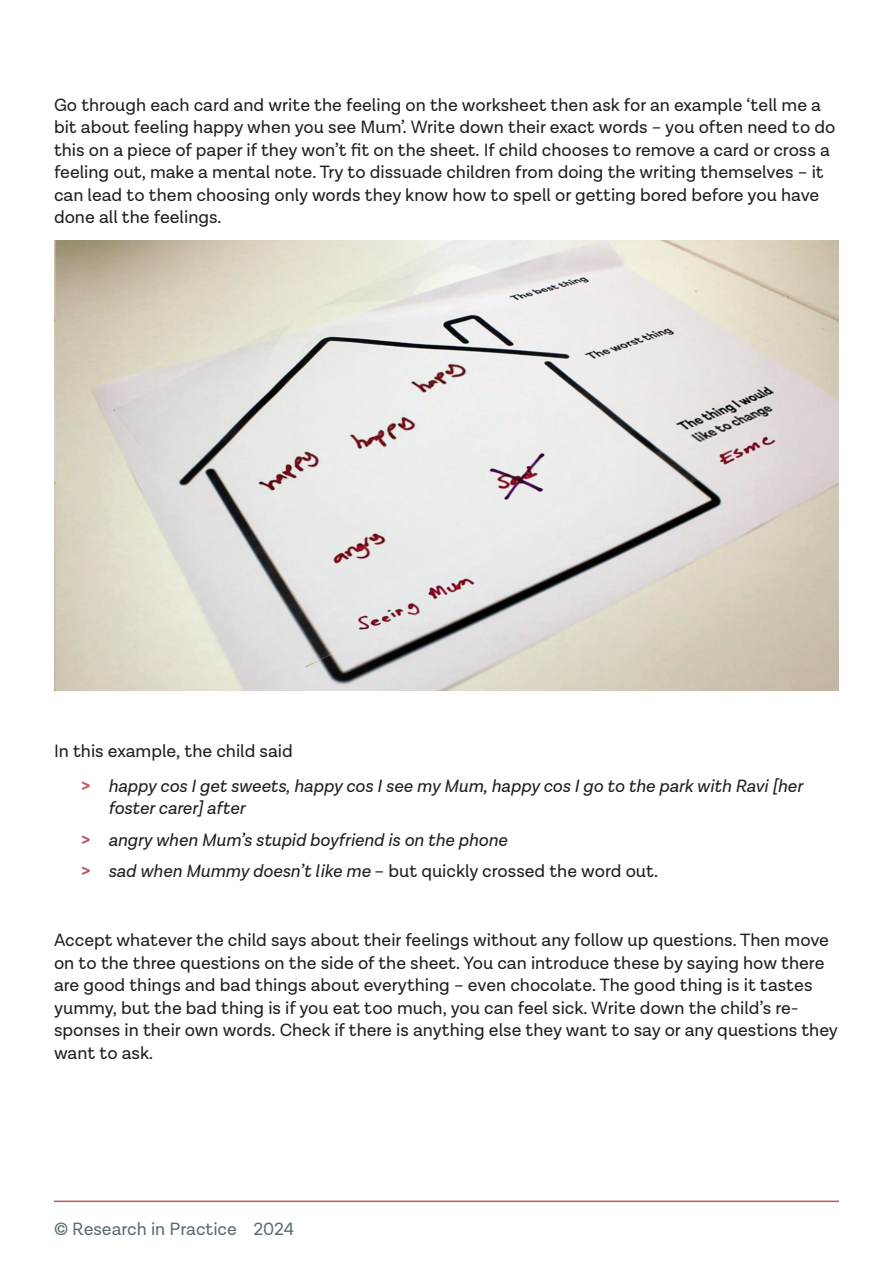
<style>
.page{position:relative;width:893px;height:1263px;background:#fff}
.page>*{position:absolute;margin:0;border:0;box-sizing:border-box;transform-origin:0 0}
.List_Paragraph{font:18px/22.5px "Lota Grotesque Alt 1";color:#231f20}
.List_Paragraph-2{font:italic 18px/22.5px "Lota Grotesque Alt 1";color:#231f20}
.t1{font:18px "Lota Grotesque Alt 1";color:#5e6d75}
.s1{font-weight:700;font-style:normal;color:#bc575b}
.s2{font-weight:700;color:#bc575b}
.s3{font-style:italic}
</style>
<div class="page">
<hr style="left:54px;top:1200px;width:785px;height:2px;background:#bc575b">
<img style="left:54px;top:240px;width:785px;height:450px">
<p class="List_Paragraph" style="left:54px;top:94px;width:783px">Go through each card and write the feeling on the worksheet then ask for an example ‘tell me a bit about feeling happy when you see Mum’. Write down their exact words – you often need to do this on a piece of paper if they won’t fit on the sheet. If child chooses to remove a card or cross a feeling out, make a mental note. Try to dissuade children from doing the writing themselves – it can lead to them choosing only words they know how to spell or getting bored before you have done all the feelings.</p>
<p class="List_Paragraph" style="left:54px;top:740px;width:240px">In this example, the child said</p>
<p class="List_Paragraph-2" style="left:108px;top:775px;width:696px;text-indent:-27px"><span class="s1">&gt;</span> happy cos I get sweets, happy cos I see my Mum, happy cos I go to the park with Ravi [her foster carer] after</p>
<p class="List_Paragraph-2" style="left:81px;top:829px;width:428px"><span class="s1">&gt;</span> angry when Mum’s stupid boyfriend is on the phone</p>
<p class="List_Paragraph" style="left:81px;top:860px;width:578px"><span class="s2">&gt;</span> <span class="s3">sad when Mummy doesn’t like me</span> – but quickly crossed the word out.</p>
<p class="List_Paragraph" style="left:54px;top:929px;width:785px">Accept whatever the child says about their feelings without any follow up questions. Then move on to the three questions on the side of the sheet. You can introduce these by saying how there are good things and bad things about everything – even chocolate. The good thing is it tastes yummy, but the bad thing is if you eat too much, you can feel sick. Write down the child’s re&shy;sponses in their own words. Check if there is anything else they want to say or any questions they want to ask.</p>
<p class="t1" style="left:54px;top:1219px;width:242px">© Research in Practice 2024</p>
</div>
